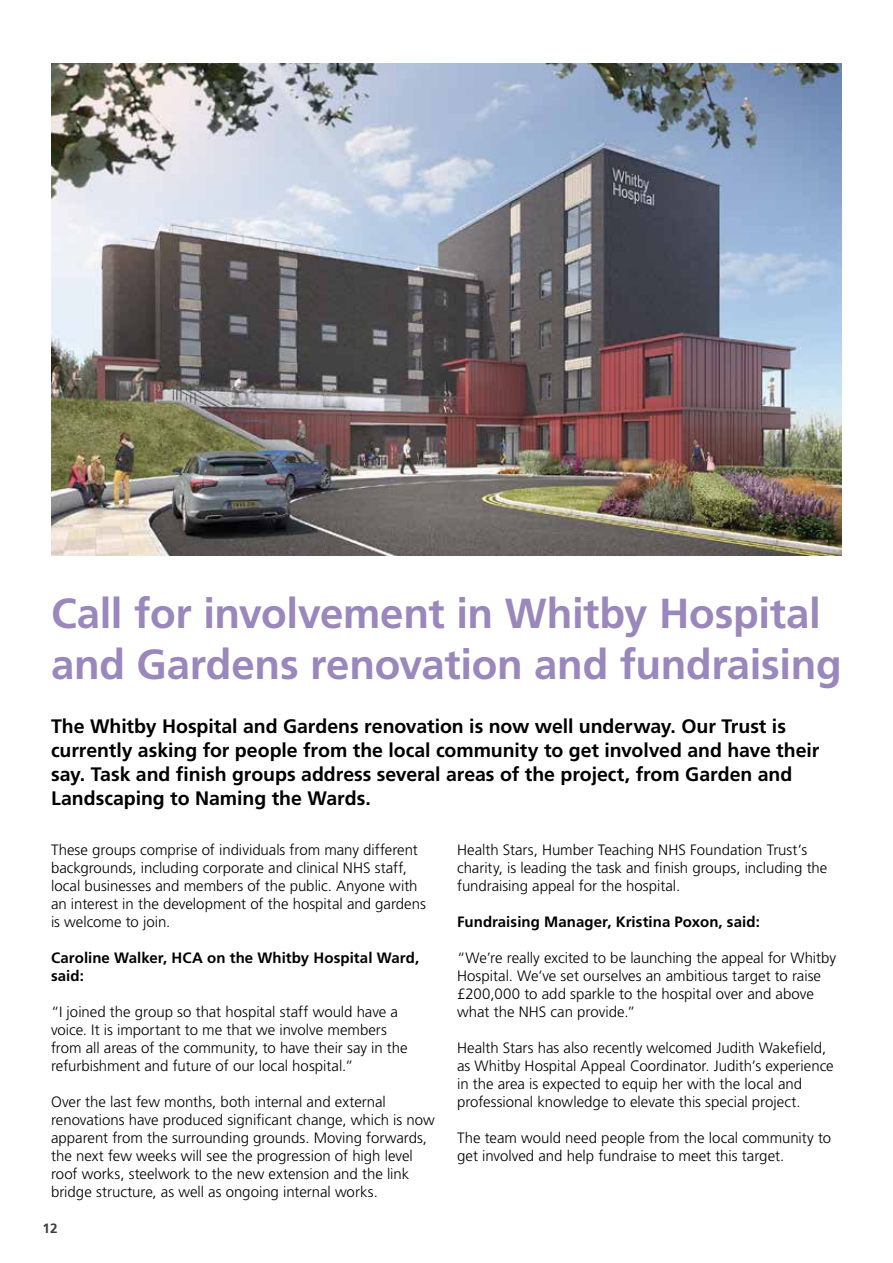
<style>
.page{position:relative;width:893px;height:1263px;background:#fff}
.page>*{position:absolute;margin:0;border:0;box-sizing:border-box;transform-origin:0 0}
.t1{font:700 42px/50.4px "Frutiger LT Std";letter-spacing:-.01em;color:#9a87bb}
.t2{font:700 19.5px/24px "Frutiger LT Std";letter-spacing:-.005em;color:#000}
.t3{font:300 15px/18px "Frutiger LT Std";color:#000}
.t4{font:700 15px/18px "Frutiger LT Std";letter-spacing:.005em;color:#000}
.t5{font:700 13.5px "Frutiger LT Std";color:#3c3c3b}
</style>
<div class="page">
<img style="left:51px;top:64px;width:791px;height:491px">
<h1 class="t1" style="left:51px;top:588px;width:792px">Call for involvement in Whitby Hospital and Gardens renovation and fundraising</h1>
<p class="t2" style="left:51px;top:715px;width:770px">The Whitby Hospital and Gardens renovation is now well underway. Our Trust is currently asking for people from the local community to get involved and have their say. Task and finish groups address several areas of the project, from Garden and Landscaping to Naming the Wards.</p>
<p class="t3" style="left:51px;top:840px;width:376px">These groups comprise of individuals from many different backgrounds, including corporate and clinical NHS staff, local businesses and members of the public. Anyone with an interest in the development of the hospital and gardens is welcome to join.</p>
<p class="t4" style="left:51px;top:948px;width:370px">Caroline Walker, HCA on the Whitby Hospital Ward, said:</p>
<p class="t3" style="left:51px;top:1002px;width:358px">“I joined the group so that hospital staff would have a voice. It is important to me that we involve members from all areas of the community, to have their say in the refurbishment and future of our local hospital.”</p>
<p class="t3" style="left:51px;top:1092px;width:385px">Over the last few months, both internal and external renovations have produced significant change, which is now apparent from the surrounding grounds. Moving forwards, the next few weeks will see the progression of high level roof works, steelwork to the new extension and the link bridge structure, as well as ongoing internal works.</p>
<p class="t3" style="left:457px;top:840px;width:372px">Health Stars, Humber Teaching NHS Foundation Trust’s charity, is leading the task and finish groups, including the fundraising appeal for the hospital.</p>
<p class="t4" style="left:457px;top:912px;width:304px">Fundraising Manager, Kristina Poxon, said:</p>
<p class="t3" style="left:457px;top:948px;width:381px">“We’re really excited to be launching the appeal for Whitby Hospital. We’ve set ourselves an ambitious target to raise £200,000 to add sparkle to the hospital over and above what the NHS can provide.”</p>
<p class="t3" style="left:457px;top:1038px;width:378px">Health Stars has also recently welcomed Judith Wakefield, as Whitby Hospital Appeal Coordinator. Judith’s experience in the area is expected to equip her with the local and professional knowledge to elevate this special project.</p>
<p class="t3" style="left:457px;top:1128px;width:376px">The team would need people from the local community to get involved and help fundraise to meet this target.</p>
<p class="t5" style="left:43px;top:1220px;width:17px">12</p>
</div>
